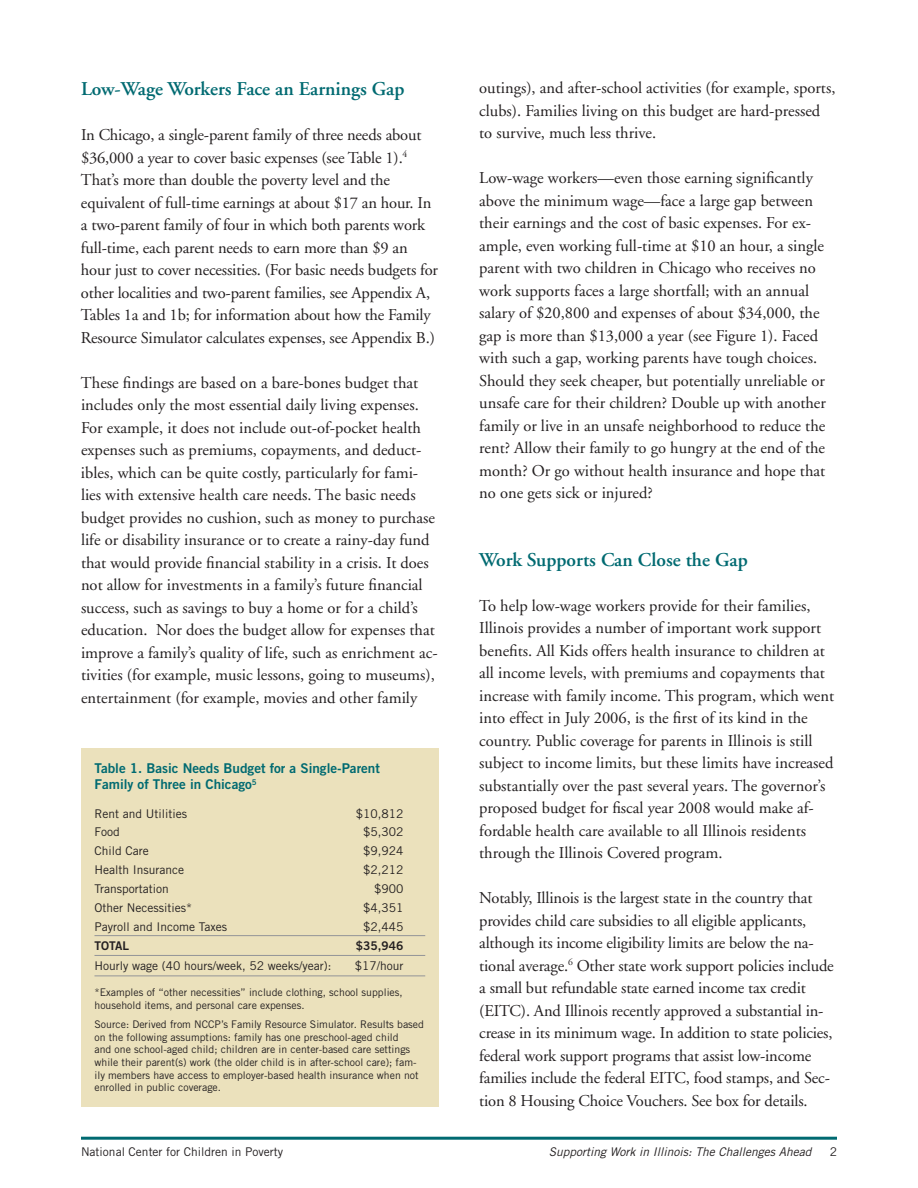
<style>
.page{position:relative;width:918px;height:1188px;background:#fff}
.page>*{position:absolute;margin:0;border:0;box-sizing:border-box;transform-origin:0 0}
.t1{font:600 19.5px "Adobe Garamond";color:#006a71}
.t2{font:16.5px/22.5px "Adobe Garamond";color:#231f20}
.t3{font:13.5px/16.5px "Trade Gothic Bold Two";color:#006a71}
.t4{font:12px "Trade Gothic";color:#231f20}
.t5{font:italic 12px "Trade Gothic";color:#231f20}
.t6{font:12px "Trade Gothic Bold Two";color:#231f20}
.t7{font:10.5px/12.6px "Trade Gothic";color:#231f20}
</style>
<div class="page">
<hr style="left:81px;top:1137px;width:756px;height:3px;background:#006a71">
<div style="left:81px;top:748px;width:358px;height:359px;background:#ebe1bc"></div>
<hr style="left:94px;top:935px;width:331px;height:1px;background:#939598">
<hr style="left:94px;top:955px;width:331px;height:1px;background:#939598">
<hr style="left:94px;top:976px;width:331px;height:1px;background:#939598">
<p class="t1" style="left:81px;top:78px;width:325px">Low-Wage Workers Face an Earnings Gap</p>
<p class="t2" style="left:81px;top:124px;width:359px">In Chicago, a single-parent family of three needs about $36,000 a year to cover basic expenses (see Table 1).<sup>4<br></sup>That’s more than double the poverty level and the equivalent of full-time earnings at about $17 an hour. In a two-parent family of four in which both parents work full-time, each parent needs to earn more than $9 an hour just to cover necessities. (For basic needs budgets for other localities and two-parent families, see Appendix A, Tables 1a and 1b; for information about how the Family Resource Simulator calculates expenses, see Appendix B.)</p>
<p class="t2" style="left:81px;top:372px;width:358px">These findings are based on a bare-bones budget that includes only the most essential daily living expenses.<br>For example, it does not include out-of-pocket health expenses such as premiums, copayments, and deduct&shy;ibles, which can be quite costly, particularly for fami&shy;lies with extensive health care needs. The basic needs budget provides no cushion, such as money to purchase life or disability insurance or to create a rainy-day fund that would provide financial stability in a crisis. It does not allow for investments in a family’s future financial success, such as savings to buy a home or for a child’s education. Nor does the budget allow for expenses that improve a family’s quality of life, such as enrichment ac&shy;tivities (for example, music lessons, going to museums), entertainment (for example, movies and other family</p>
<p class="t3" style="left:94px;top:759px;width:287px">Table 1. Basic Needs Budget for a Single-Parent<br>Family of Three in Chicago<sup>5</sup></p>
<p class="t4" style="left:94px;top:806px;width:94px">Rent and Utilities</p>
<p class="t4" style="left:356px;top:806px;width:49px">$10,812</p>
<p class="t4" style="left:94px;top:825px;width:27px">Food</p>
<p class="t4" style="left:363px;top:825px;width:42px">$5,302</p>
<p class="t4" style="left:94px;top:844px;width:56px">Child Care</p>
<p class="t4" style="left:363px;top:844px;width:42px">$9,924</p>
<p class="t4" style="left:94px;top:863px;width:91px">Health Insurance</p>
<p class="t4" style="left:363px;top:863px;width:42px">$2,212</p>
<p class="t4" style="left:94px;top:882px;width:76px">Transportation</p>
<p class="t4" style="left:374px;top:882px;width:31px">$900</p>
<p class="t4" style="left:94px;top:901px;width:99px">Other Necessities*</p>
<p class="t4" style="left:363px;top:901px;width:42px">$4,351</p>
<p class="t4" style="left:94px;top:919px;width:134px">Payroll and Income Taxes</p>
<p class="t4" style="left:363px;top:919px;width:42px">$2,445</p>
<p class="t6" style="left:94px;top:938px;width:36px">TOTAL</p>
<p class="t6" style="left:356px;top:938px;width:49px">$35,946</p>
<p class="t4" style="left:94px;top:959px;width:238px">Hourly wage (40 hours/week, 52 weeks/year):</p>
<p class="t4" style="left:355px;top:959px;width:50px">$17/hour</p>
<p class="t7" style="left:94px;top:986px;width:310px">*Examples of “other necessities” include clothing, school supplies, household items, and personal care expenses.</p>
<p class="t7" style="left:94px;top:1018px;width:331px">Source: Derived from NCCP’s Family Resource Simulator. Results based on the following assumptions: family has one preschool-aged child<br>and one school-aged child; children are in center-based care settings while their parent(s) work (the older child is in after-school care); fam&shy;ily members have access to employer-based health insurance when not enrolled in public coverage.</p>
<p class="t2" style="left:479px;top:77px;width:358px">outings), and after-school activities (for example, sports, clubs). Families living on this budget are hard-pressed to survive, much less thrive.</p>
<p class="t2" style="left:479px;top:167px;width:348px">Low-wage workers—even those earning significantly above the minimum wage—face a large gap between their earnings and the cost of basic expenses. For ex&shy;ample, even working full-time at $10 an hour, a single parent with two children in Chicago who receives no work supports faces a large shortfall; with an annual salary of $20,800 and expenses of about $34,000, the gap is more than $13,000 a year (see Figure 1). Faced with such a gap, working parents have tough choices.<br>Should they seek cheaper, but potentially unreliable or unsafe care for their children? Double up with another family or live in an unsafe neighborhood to reduce the rent? Allow their family to go hungry at the end of the month? Or go without health insurance and hope that no one gets sick or injured?</p>
<p class="t1" style="left:479px;top:549px;width:270px">Work Supports Can Close the Gap</p>
<p class="t2" style="left:479px;top:595px;width:356px">To help low-wage workers provide for their families, Illinois provides a number of important work support benefits. All Kids offers health insurance to children at all income levels, with premiums and copayments that increase with family income. This program, which went into effect in July 2006, is the first of its kind in the country. Public coverage for parents in Illinois is still subject to income limits, but these limits have increased substantially over the past several years. The governor’s proposed budget for fiscal year 2008 would make af&shy;fordable health care available to all Illinois residents through the Illinois Covered program.</p>
<p class="t2" style="left:479px;top:887px;width:356px">Notably, Illinois is the largest state in the country that provides child care subsidies to all eligible applicants, although its income eligibility limits are below the na&shy;tional average.<sup>6</sup> Other state work support policies include a small but refundable state earned income tax credit (EITC). And Illinois recently approved a substantial in&shy;crease in its minimum wage. In addition to state policies, federal work support programs that assist low-income families include the federal EITC, food stamps, and Sec&shy;tion 8 Housing Choice Vouchers. See box for details.</p>
<p class="t4" style="left:81px;top:1144px;width:204px">National Center for Children in Poverty</p>
<p class="t5" style="left:549px;top:1144px;width:264px">Supporting Work in Illinois: The Challenges Ahead</p>
<p class="t4" style="left:830px;top:1144px;width:9px">2</p>
</div>
